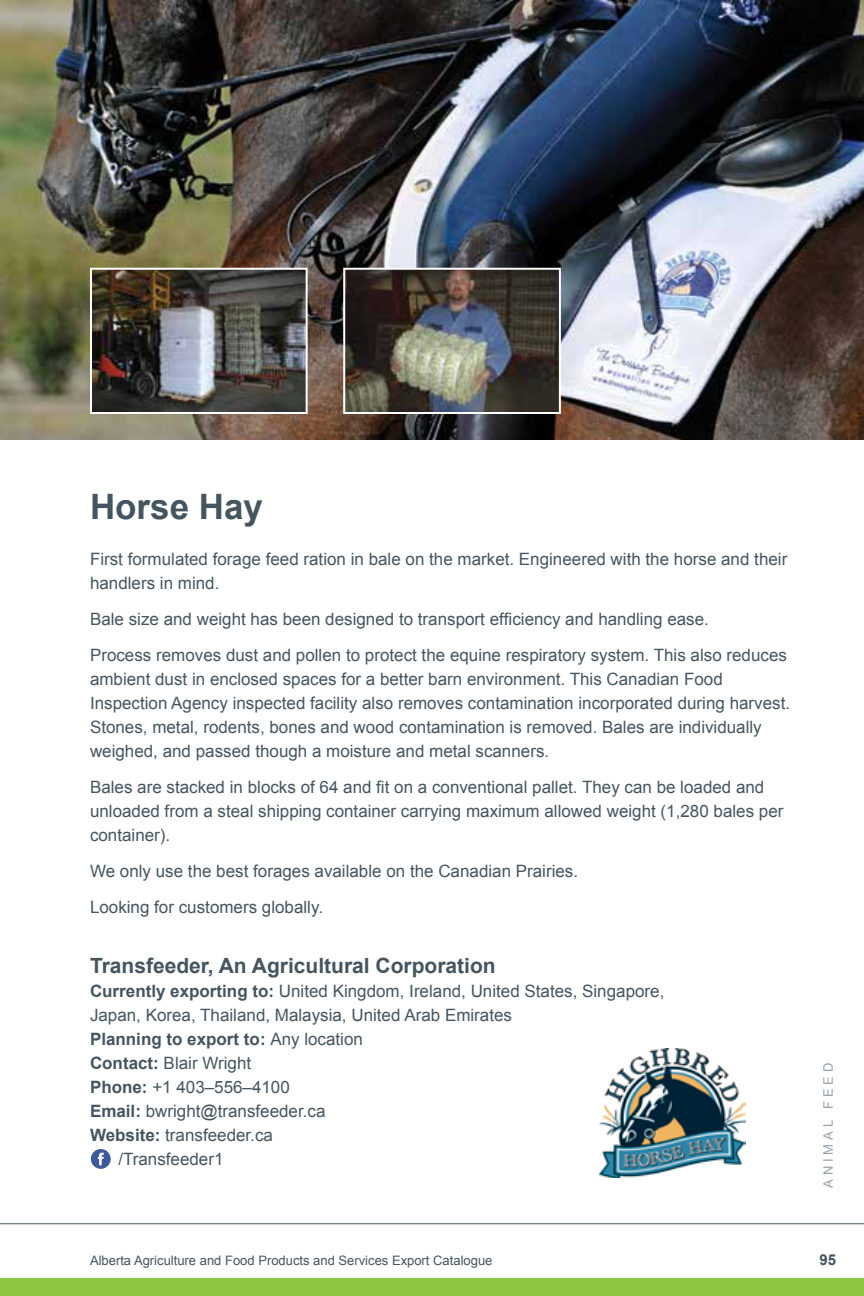
<style>
.page{position:relative;width:864px;height:1296px;background:#fff}
.page>*{position:absolute;margin:0;border:0;box-sizing:border-box;transform-origin:0 0}
.t1{font:700 35px "Arial";color:#455560}
.t2{font:700 21px "Arial";color:#455560}
.t3{font:17px/24px "Arial";color:#455560}
.t4{font:700 17px "Arial";color:#455560}
.t5{font:700 15px "Arial";color:#455560}
.t6{font:13px "Arial";color:#455560}
.t7{font:13px "Arial";letter-spacing:.3em;color:#95a2ac}
.s1{font-weight:700}
.s2{font-weight:400}
</style>
<div class="page">
<hr style="left:0;top:1223px;width:864px;height:1px;background:#455560">
<div style="left:0;top:1278px;width:864px;height:18px;background:#8dc63f"></div>
<img style="left:600px;top:1049px;width:145px;height:129px">
<img style="left:0;top:0;width:864px;height:440px">
<img style="left:93px;top:271px;width:212px;height:140px">
<div style="left:90px;top:268px;width:218px;height:146px;border:2px solid #fff"></div>
<img style="left:346px;top:271px;width:212px;height:140px">
<div style="left:343px;top:268px;width:218px;height:146px;border:2px solid #fff"></div>
<div style="left:91px;top:1149px;width:20px;height:20px;background:#3d5b9a;border-radius:50%"></div>
<svg style="left:98px;top:1153px;width:6px;height:12px"></svg>
<h1 class="t1" style="left:90px;top:484px;width:175px">Horse Hay</h1>
<p class="t3" style="left:90px;top:547px;width:699px">First formulated forage feed ration in bale on the market. Engineered with the horse and their handlers in mind.</p>
<p class="t3" style="left:90px;top:601px;width:699px;line-height:36px">Bale size and weight has been designed to transport efficiency and handling ease.<br>Process removes dust and pollen to protect the equine respiratory system. This also reduces</p>
<p class="t3" style="left:90px;top:667px;width:702px">ambient dust in enclosed spaces for a better barn environment. This Canadian Food Inspection Agency inspected facility also removes contamination incorporated during harvest.<br>Stones, metal, rodents, bones and wood contamination is removed. Bales are individually weighed, and passed though a moisture and metal scanners.</p>
<p class="t3" style="left:90px;top:775px;width:695px">Bales are stacked in blocks of 64 and fit on a conventional pallet. They can be loaded and unloaded from a steal shipping container carrying maximum allowed weight (1,280 bales per container).</p>
<p class="t3" style="left:90px;top:853px;width:490px;line-height:36px">We only use the best forages available on the Canadian Prairies.<br>Looking for customers globally.</p>
<p class="t2" style="left:90px;top:952px;width:407px">Transfeeder, An Agricultural Corporation</p>
<p class="t3" style="left:90px;top:979px;width:576px"><span class="s1">Currently exporting to:</span> United Kingdom, Ireland, United States, Singapore,</p>
<p class="t3" style="left:90px;top:1003px;width:424px">Japan, Korea, Thailand, Malaysia, United Arab Emirates</p>
<p class="t4" style="left:90px;top:1028px;width:274px">Planning to export to: <span class="s2">Any location</span></p>
<p class="t3" style="left:90px;top:1051px;width:163px"><span class="s1">Contact:</span> Blair Wright</p>
<p class="t3" style="left:90px;top:1075px;width:201px"><span class="s1">Phone:</span> +1 403–556–4100</p>
<p class="t3" style="left:90px;top:1099px;width:237px"><span class="s1">Email:</span> bwright@transfeeder.ca</p>
<p class="t3" style="left:90px;top:1123px;width:184px"><span class="s1">Website:</span> transfeeder.ca</p>
<p class="t3" style="left:118px;top:1147px;width:107px">/Transfeeder1</p>
<p class="t7" style="left:820px;top:1188px;width:127px;rotate:-90deg">ANIMAL FEED</p>
<p class="t6" style="left:90px;top:1252px;width:404px">Alberta Agriculture and Food Products and Services Export Catalogue</p>
<p class="t5" style="left:820px;top:1250px;width:18px">95</p>
</div>
